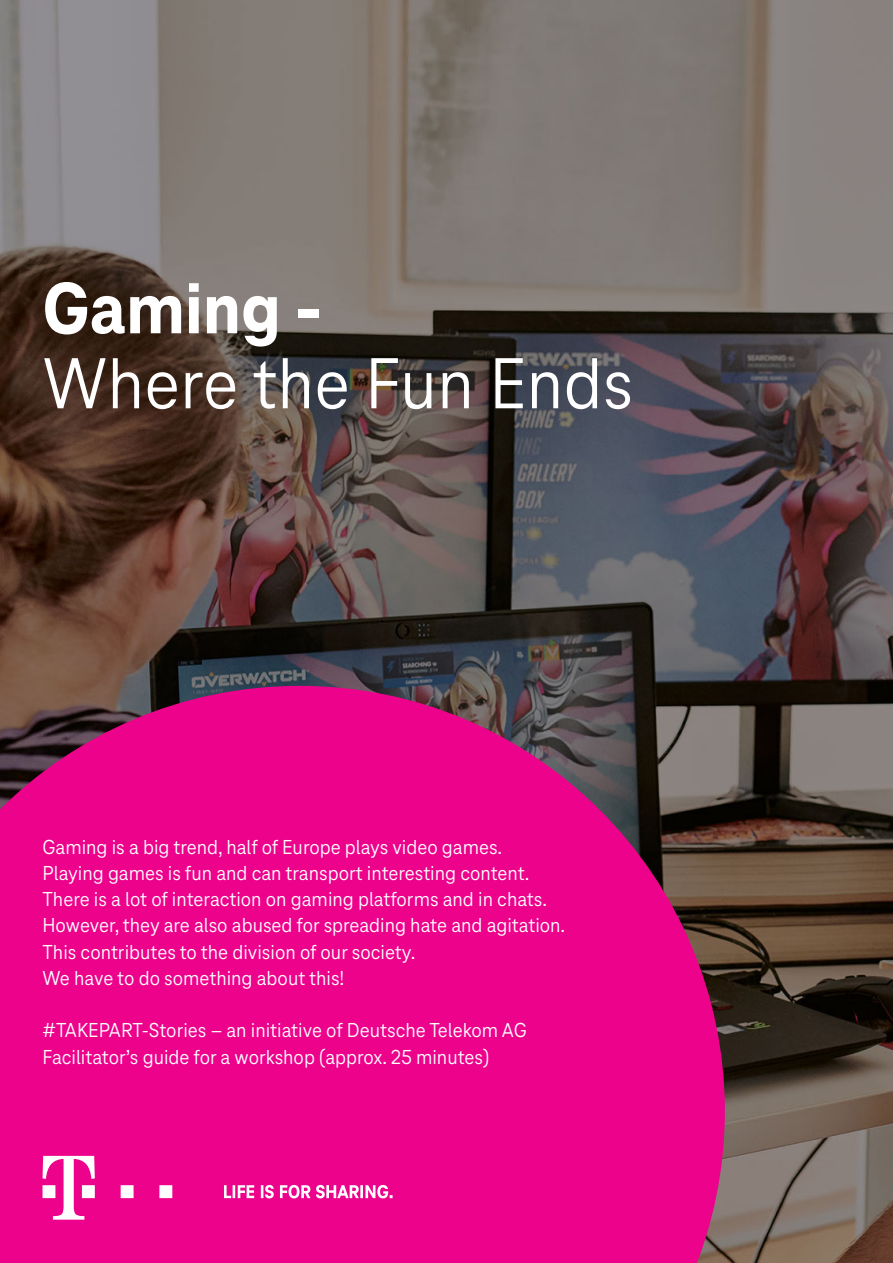
<style>
.page{position:relative;width:893px;height:1263px;background:#fff}
.page>*{position:absolute;margin:0;border:0;box-sizing:border-box;transform-origin:0 0}
.Subheadline__Magenta{font:75px "Tele Neo";color:#fff}
.Headline__Magenta__l{font:800 75px "Tele Neo";color:#fff}
.Reading_text__white{font:21px "Tele Neo";color:#fff}
</style>
<div class="page">
<img style="left:0;top:0;width:893px;height:1263px">
<svg style="left:0;top:686px;width:725px;height:577px;background:#d90a82"></svg>
<svg style="left:224px;top:1185px;width:30px;height:13px"></svg>
<svg style="left:261px;top:1185px;width:13px;height:13px"></svg>
<svg style="left:280px;top:1185px;width:113px;height:13px"></svg>
<svg style="left:43px;top:1156px;width:52px;height:64px"></svg>
<svg style="left:121px;top:1185px;width:13px;height:13px"></svg>
<svg style="left:159px;top:1185px;width:13px;height:13px"></svg>
<p class="Headline__Magenta__l" style="left:43px;top:267px;width:281px">Gaming -</p>
<p class="Subheadline__Magenta" style="left:43px;top:342px;width:592px">Where the Fun Ends</p>
<p class="Reading_text__white" style="left:43px;top:835px;width:461px">Gaming is a big trend, half of Europe plays video games.</p>
<p class="Reading_text__white" style="left:43px;top:861px;width:488px">Playing games is fun and can transport interesting content.</p>
<p class="Reading_text__white" style="left:43px;top:887px;width:506px">There is a lot of interaction on gaming platforms and in chats.</p>
<p class="Reading_text__white" style="left:43px;top:914px;width:524px">However, they are also abused for spreading hate and agitation.</p>
<p class="Reading_text__white" style="left:43px;top:940px;width:374px">This contributes to the division of our society.</p>
<p class="Reading_text__white" style="left:43px;top:966px;width:303px">We have to do something about this!</p>
<p class="Reading_text__white" style="left:43px;top:1019px;width:486px">#TAKEPART-Stories – an initiative of Deutsche Telekom AG</p>
<p class="Reading_text__white" style="left:43px;top:1045px;width:448px">Facilitator’s guide for a workshop (approx. 25 minutes)</p>
</div>
